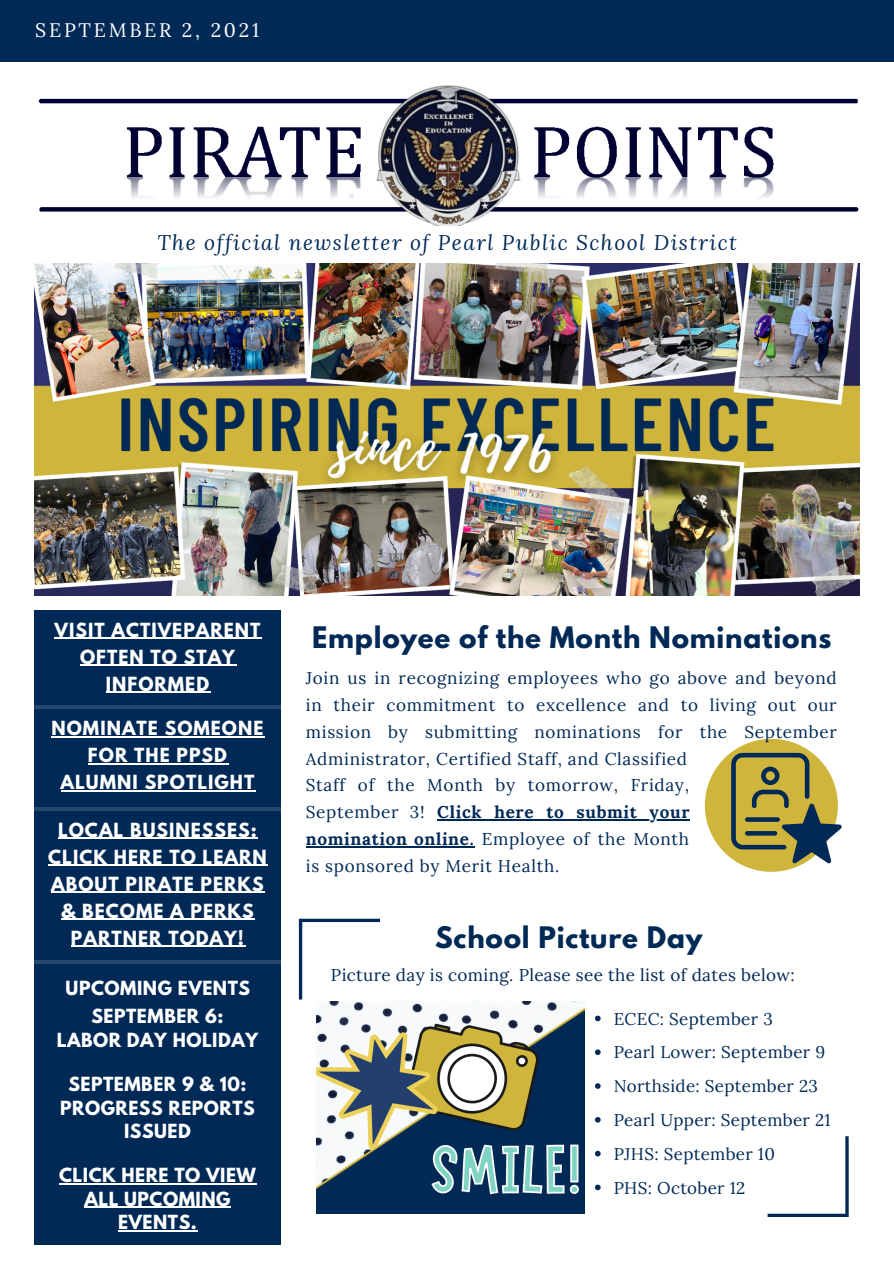
<style>
.page{position:relative;width:894px;height:1264px;background:#fff}
.page>*{position:absolute;margin:0;border:0;box-sizing:border-box;transform-origin:0 0}
.t1{font:700 26.25px "League Spartan";letter-spacing:.03em;color:#002955}
.t2{font:italic 21px "Lora";letter-spacing:.07em;color:#002955}
.t3{font:19.5px "Lora";letter-spacing:.14em;color:#fff}
.t4{font:700 17.25px/27px "League Spartan";letter-spacing:.06em;color:#fff;text-align:center}
.t5{font:700 17.25px/23.7px "League Spartan";letter-spacing:.03em;color:#fff;text-align:center}
.t6{font:17.1px/27px "Lora";letter-spacing:.04em;color:#002955;text-align:justify}
.t7{font:17.1px "Lora";letter-spacing:.02em;color:#002955}
.t8{font:16.95px "Lora";letter-spacing:.02em;color:#002955}
.s1{font-weight:700}
</style>
<div class="page">
<div style="left:34px;top:610px;width:247px;height:634px;background:#002955"></div>
<hr style="left:0;top:705px;width:281px;height:3px;background:#fff">
<hr style="left:0;top:807px;width:281px;height:3px;background:#fff">
<hr style="left:0;top:960px;width:281px;height:3px;background:#fff">
<img style="left:34px;top:263px;width:824px;height:332px">
<img style="left:38px;top:85px;width:820px;height:141px">
<div style="left:0;top:0;width:893px;height:62px;background:#002955"></div>
<svg style="left:704px;top:739px;width:137px;height:132px"></svg>
<img style="left:316px;top:1001px;width:268px;height:212px">
<hr style="left:51px;top:736px;width:213px;height:1px;background:#fff">
<hr style="left:88px;top:763px;width:140px;height:1px;background:#fff">
<hr style="left:61px;top:790px;width:194px;height:1px;background:#fff">
<hr style="left:54px;top:637px;width:57px;height:2px;background:#fff">
<hr style="left:111px;top:637px;width:150px;height:2px;background:#fff">
<hr style="left:80px;top:664px;width:156px;height:2px;background:#fff">
<hr style="left:106px;top:691px;width:104px;height:2px;background:#fff">
<hr style="left:59px;top:1183px;width:197px;height:1px;background:#fff">
<hr style="left:84px;top:1206px;width:147px;height:1px;background:#fff">
<hr style="left:118px;top:1230px;width:79px;height:1px;background:#fff">
<hr style="left:58px;top:837px;width:200px;height:1px;background:#fff">
<hr style="left:48px;top:864px;width:220px;height:1px;background:#fff">
<hr style="left:51px;top:891px;width:214px;height:1px;background:#fff">
<hr style="left:61px;top:918px;width:194px;height:1px;background:#fff">
<hr style="left:71px;top:945px;width:174px;height:2px;background:#fff">
<svg style="left:595px;top:1015px;width:5px;height:6px"></svg>
<svg style="left:595px;top:1049px;width:5px;height:6px"></svg>
<svg style="left:595px;top:1083px;width:5px;height:5px"></svg>
<svg style="left:595px;top:1117px;width:5px;height:5px"></svg>
<svg style="left:595px;top:1150px;width:5px;height:6px"></svg>
<svg style="left:595px;top:1184px;width:5px;height:6px"></svg>
<hr style="left:437px;top:819px;width:253px;height:1px;background:#002955">
<hr style="left:306px;top:846px;width:168px;height:1px;background:#002955">
<svg style="left:299px;top:918px;width:81px;height:81px"></svg>
<svg style="left:767px;top:1136px;width:81px;height:80px"></svg>
<p class="t3" style="left:35px;top:18px;width:225px">SEPTEMBER 2, 2021</p>
<p class="t2" style="left:157px;top:228px;width:581px">The official newsletter of Pearl Public School District</p>
<p class="t4" style="left:54px;top:618px;width:207px">VISIT ACTIVEPARENT<br>OFTEN TO STAY<br>INFORMED</p>
<p class="t4" style="left:51px;top:716px;width:213px">NOMINATE SOMEONE<br>FOR THE PPSD</p>
<p class="t4" style="left:61px;top:770px;width:195px">ALUMNI SPOTLIGHT</p>
<p class="t4" style="left:58px;top:818px;width:200px">LOCAL BUSINESSES:</p>
<p class="t4" style="left:48px;top:845px;width:220px">CLICK HERE TO LEARN<br>ABOUT PIRATE PERKS &amp; BECOME A PERKS<br>PARTNER TODAY!</p>
<p class="t5" style="left:66px;top:978px;width:186px">UPCOMING EVENTS</p>
<p class="t5" style="left:91px;top:1006px;width:133px">SEPTEMBER 6:</p>
<p class="t5" style="left:57px;top:1030px;width:203px">LABOR DAY HOLIDAY</p>
<p class="t5" style="left:68px;top:1074px;width:179px">SEPTEMBER 9 &amp; 10:</p>
<p class="t5" style="left:60px;top:1097px;width:196px">PROGRESS REPORTS<br>ISSUED</p>
<p class="t5" style="left:59px;top:1165px;width:198px">CLICK HERE TO VIEW<br>ALL UPCOMING<br>EVENTS.</p>
<p class="t1" style="left:312px;top:624px;width:520px">Employee of the Month Nominations</p>
<p class="t6" style="left:306px;top:664px;width:532px">Join us in recognizing employees who go above and beyond in their commitment to excellence and to living out our mission by submitting nominations for the September Administrator, Certified Staff, and Classified</p>
<p class="t6" style="left:306px;top:771px;width:385px">Staff of the Month by tomorrow, Friday, September 3! <span class="s1">Click here to submit your nomination online.</span> Employee of the Month is sponsored by Merit Health.</p>
<p class="t1" style="left:435px;top:924px;width:268px">School Picture Day</p>
<p class="t7" style="left:331px;top:964px;width:465px">Picture day is coming. Please see the list of dates below:</p>
<p class="t8" style="left:613px;top:1007px;width:160px">ECEC: September 3</p>
<p class="t8" style="left:613px;top:1041px;width:213px">Pearl Lower: September 9</p>
<p class="t8" style="left:613px;top:1075px;width:206px">Northside: September 23</p>
<p class="t8" style="left:613px;top:1108px;width:218px">Pearl Upper: September 21</p>
<p class="t8" style="left:613px;top:1142px;width:163px">PJHS: September 10</p>
<p class="t8" style="left:613px;top:1176px;width:133px">PHS: October 12</p>
</div>
